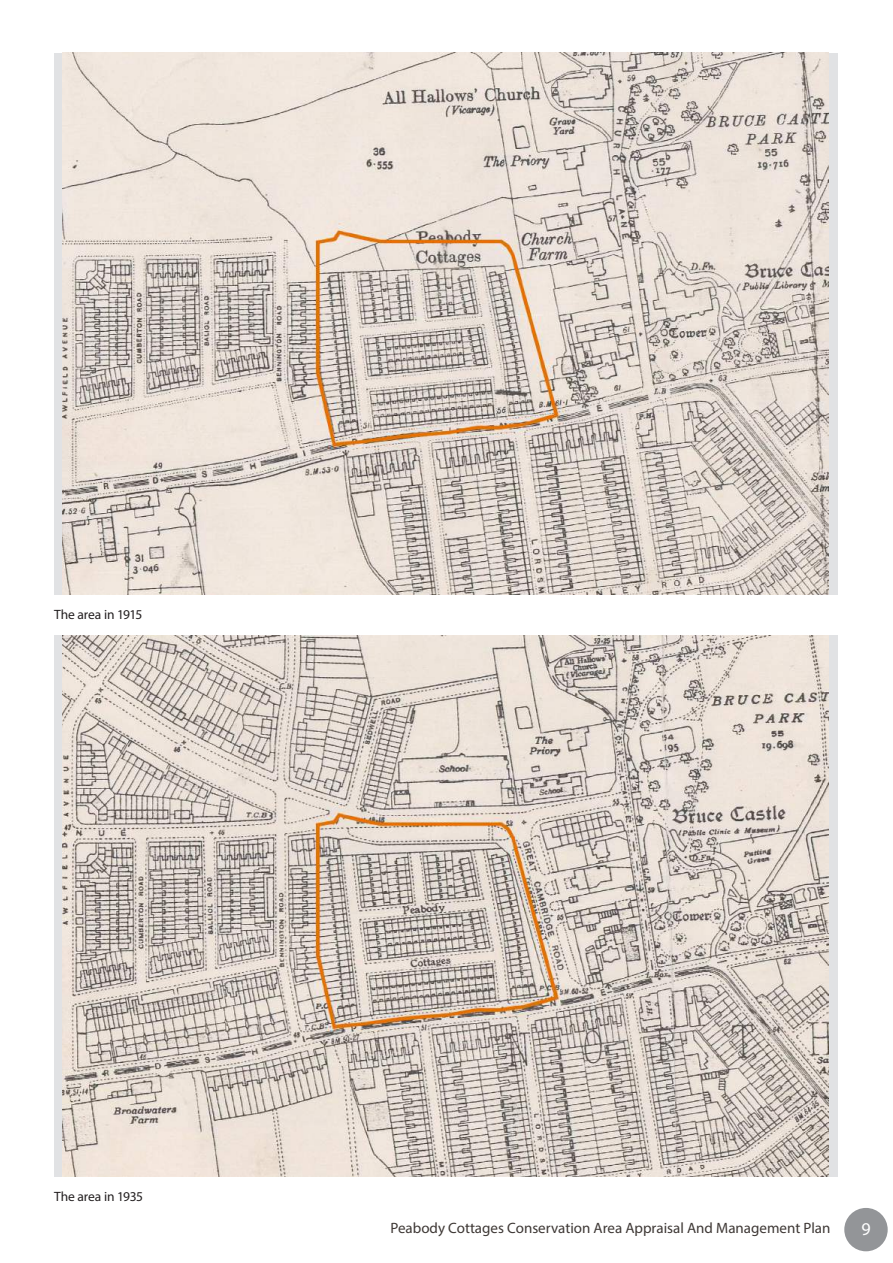
<style>
.page{position:relative;width:893px;height:1263px;background:#fff}
.page>*{position:absolute;margin:0;border:0;box-sizing:border-box;transform-origin:0 0}
.t1{font:18px "Myriad Pro";color:#fff}
.t2{font:15px "Myriad Pro";color:#3e3835}
.t3{font:13.5px "Myriad Pro";letter-spacing:-.01em;color:#231f20}
</style>
<div class="page">
<div style="left:844px;top:1208px;width:44px;height:43px;background:#939598;border-radius:50%"></div>
<div style="left:54px;top:53px;width:783px;height:541px;background:#e1e2e4"></div>
<img style="left:63px;top:53px;width:765px;height:541px">
<div style="left:54px;top:635px;width:783px;height:541px;background:#e1e2e4"></div>
<img style="left:63px;top:635px;width:765px;height:541px">
<p class="t3" style="left:54px;top:606px;width:90px">The area in 1915</p>
<p class="t3" style="left:54px;top:1188px;width:91px">The area in 1935</p>
<p class="t2" style="left:390px;top:1218px;width:441px">Peabody Cottages Conservation Area Appraisal And Management Plan</p>
<p class="t1" style="left:861px;top:1218px;width:11px">9</p>
</div>
